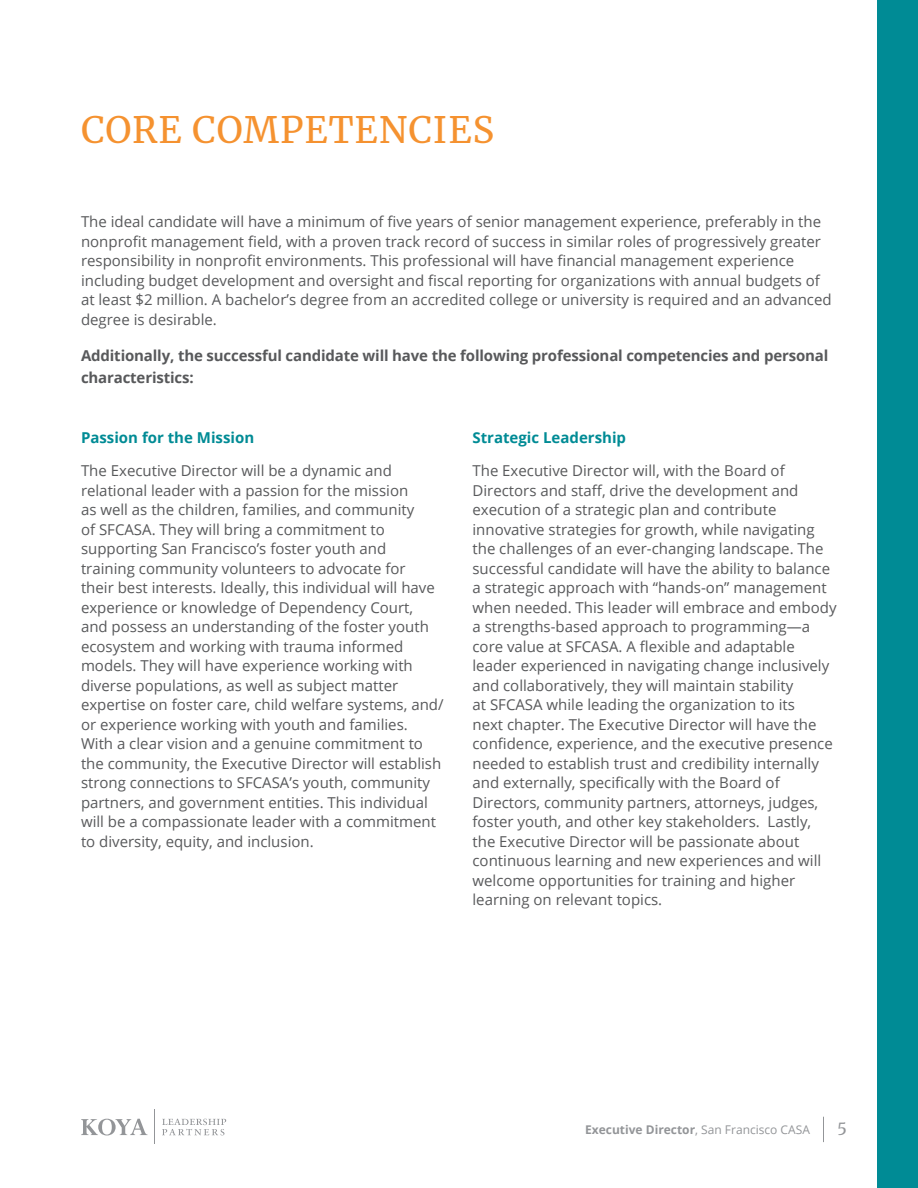
<style>
.page{position:relative;width:918px;height:1188px;background:#fff}
.page>*{position:absolute;margin:0;border:0;box-sizing:border-box;transform-origin:0 0}
.t1{font:36px "Merriweather";letter-spacing:.025em;color:#f59230}
.t2{font:16.5px "Merriweather";color:#939598}
.t3{font:15px/19.5px "Open Sans";color:#58595b}
.t4{font:700 15px/22.5px "Open Sans";letter-spacing:-.01em;color:#58595b}
.t5{font:700 15px "Open Sans";color:#008b95}
.t6{font:700 12px "Open Sans";color:#939598}
.s1{font-weight:400}
</style>
<div class="page">
<svg style="left:823px;top:1117px;width:1px;height:25px"></svg>
<div style="left:878px;top:0;width:40px;height:1188px;background:#008b95"></div>
<svg style="left:162px;top:1119px;width:64px;height:16px"></svg>
<hr style="left:154px;top:1110px;width:1px;height:34px;background:#939598">
<svg style="left:81px;top:1119px;width:67px;height:16px"></svg>
<h1 class="t1" style="left:81px;top:105px;width:415px">CORE COMPETENCIES</h1>
<p class="t3" style="left:81px;top:212px;width:752px">The ideal candidate will have a minimum of five years of senior management experience, preferably in the nonprofit management field, with a proven track record of success in similar roles of progressively greater responsibility in nonprofit environments. This professional will have financial management experience including budget development and oversight and fiscal reporting for organizations with annual budgets of at least $2 million. A bachelor’s degree from an accredited college or university is required and an advanced degree is desirable.</p>
<p class="t4" style="left:81px;top:344px;width:749px">Additionally, the successful candidate will have the following professional competencies and personal characteristics:</p>
<p class="t5" style="left:81px;top:427px;width:175px">Passion for the Mission</p>
<p class="t3" style="left:81px;top:461px;width:364px">The Executive Director will be a dynamic and relational leader with a passion for the mission<br>as well as the children, families, and community<br>of SFCASA. They will bring a commitment to supporting San Francisco’s foster youth and training community volunteers to advocate for<br>their best interests. Ideally, this individual will have experience or knowledge of Dependency Court, and possess an understanding of the foster youth ecosystem and working with trauma informed models. They will have experience working with diverse populations, as well as subject matter expertise on foster care, child welfare systems, and/ or experience working with youth and families.<br>With a clear vision and a genuine commitment to the community, the Executive Director will establish strong connections to SFCASA’s youth, community partners, and government entities. This individual will be a compassionate leader with a commitment to diversity, equity, and inclusion.</p>
<p class="t5" style="left:472px;top:427px;width:155px">Strategic Leadership</p>
<p class="t3" style="left:472px;top:461px;width:366px">The Executive Director will, with the Board of Directors and staff, drive the development and execution of a strategic plan and contribute innovative strategies for growth, while navigating the challenges of an ever-changing landscape. The successful candidate will have the ability to balance a strategic approach with “hands-on” management when needed. This leader will embrace and embody a strengths-based approach to programming—a core value at SFCASA. A flexible and adaptable leader experienced in navigating change inclusively and collaboratively, they will maintain stability<br>at SFCASA while leading the organization to its<br>next chapter. The Executive Director will have the confidence, experience, and the executive presence needed to establish trust and credibility internally and externally, specifically with the Board of Directors, community partners, attorneys, judges, foster youth, and other key stakeholders. Lastly, the Executive Director will be passionate about continuous learning and new experiences and will welcome opportunities for training and higher learning on relevant topics.</p>
<p class="t6" style="left:585px;top:1121px;width:226px">Executive Director<span class="s1">, San Francisco CASA</span></p>
<p class="t2" style="left:837px;top:1117px;width:11px">5</p>
</div>
